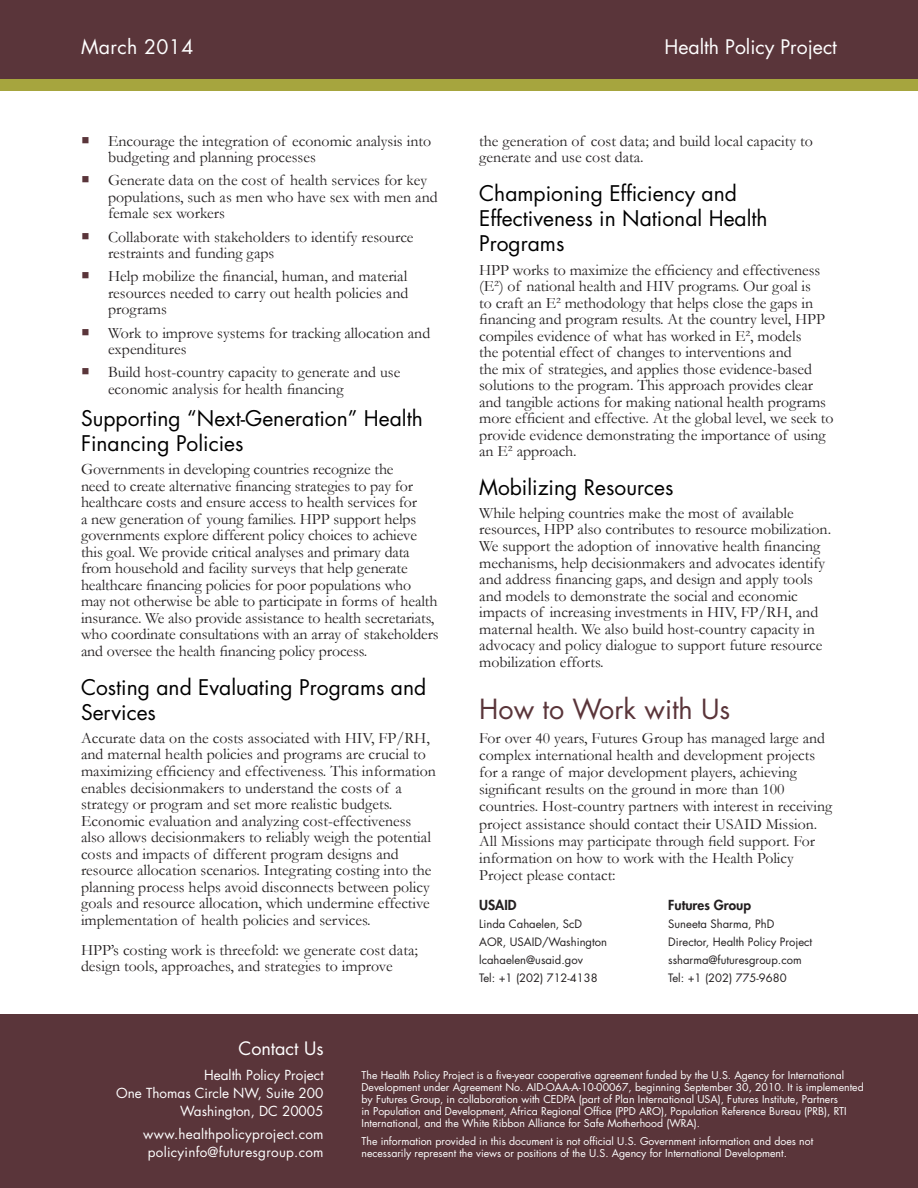
<style>
.page{position:relative;width:918px;height:1188px;background:#fff}
.page>*{position:absolute;margin:0;border:0;box-sizing:border-box;transform-origin:0 0}
.t1{font:27px "Futura Std";color:#5a353a}
.t2{font:21px/25.2px "Futura Std";color:#000}
.t3{font:19.5px "Futura Std";color:#fff}
.t4{font:19.5px "Futura Std";letter-spacing:.02em;color:#fff}
.t5{font:18px "Futura Std";color:#fff}
.t6{font:15.9px/16.5px "Garamond";color:#231f20}
.t7{font:15.75px/17.1px "Garamond";color:#231f20}
.t8{font:13.5px/18px "Futura Std";color:#fff;text-align:right}
.t9{font:13.5px/18px "Futura Std";letter-spacing:.02em;color:#fff;text-align:center}
.t10{font:800 13.5px "Futura Std";color:#231f20}
.t11{font:11.25px/18px "Futura Std";color:#231f20}
.t12{font:10.5px/11.9px "Futura Std";color:#fff}
</style>
<div class="page">
<div style="left:0;top:0;width:918px;height:80px;background:#5a353a"></div>
<div style="left:0;top:79px;width:918px;height:11px;background:#a6a53e"></div>
<div style="left:0;top:1014px;width:918px;height:174px;background:#5a353a"></div>
<p class="t4" style="left:81px;top:34px;width:114px">March 2014</p>
<p class="t3" style="left:665px;top:34px;width:174px">Health Policy Project</p>
<p class="t6" style="left:108px;top:132px;width:325px">Encourage the integration of economic analysis into budgeting and planning processes</p>
<p class="t6" style="left:108px;top:172px;width:331px">Generate data on the cost of health services for key populations, such as men who have sex with men and female sex workers</p>
<p class="t6" style="left:108px;top:228px;width:307px">Collaborate with stakeholders to identify resource restraints and funding gaps</p>
<p class="t6" style="left:108px;top:268px;width:302px;text-align:justify">Help mobilize the financial, human, and material resources needed to carry out health policies and programs</p>
<p class="t6" style="left:108px;top:324px;width:324px">Work to improve systems for tracking allocation and expenditures</p>
<p class="t6" style="left:108px;top:364px;width:294px">Build host-country capacity to generate and use economic analysis for health financing</p>
<h2 class="t2" style="left:81px;top:406px;width:343px">Supporting “Next-Generation” Health<br>Financing Policies</h2>
<p class="t6" style="left:81px;top:461px;width:359px">Governments in developing countries recognize the<br>need to create alternative financing strategies to pay for healthcare costs and ensure access to health services for<br>a new generation of young families. HPP support helps governments explore different policy choices to achieve this goal. We provide critical analyses and primary data from household and facility surveys that help generate healthcare financing policies for poor populations who may not otherwise be able to participate in forms of health insurance. We also provide assistance to health secretariats, who coordinate consultations with an array of stakeholders and oversee the health financing policy process.</p>
<h2 class="t2" style="left:81px;top:674px;width:347px">Costing and Evaluating Programs and<br>Services</h2>
<p class="t6" style="left:81px;top:729px;width:357px">Accurate data on the costs associated with HIV, FP/RH, and maternal health policies and programs are crucial to maximizing efficiency and effectiveness. This information enables decisionmakers to understand the costs of a strategy or program and set more realistic budgets.<br>Economic evaluation and analyzing cost-effectiveness also allows decisionmakers to reliably weigh the potential costs and impacts of different program designs and resource allocation scenarios. Integrating costing into the planning process helps avoid disconnects between policy goals and resource allocation, which undermine effective implementation of health policies and services.</p>
<p class="t6" style="left:81px;top:941px;width:338px">HPP’s costing work is threefold: we generate cost data; design tools, approaches, and strategies to improve</p>
<p class="t6" style="left:479px;top:132px;width:335px">the generation of cost data; and build local capacity to generate and use cost data.</p>
<h2 class="t2" style="left:479px;top:181px;width:290px">Championing Efficiency and<br>Effectiveness in National Health<br>Programs</h2>
<p class="t6" style="left:479px;top:261px;width:356px">HPP works to maximize the efficiency and effectiveness (E²) of national health and HIV programs. Our goal is<br>to craft an E² methodology that helps close the gaps in financing and program results. At the country level, HPP compiles evidence of what has worked in E², models<br>the potential effect of changes to interventions and<br>the mix of strategies, and applies those evidence-based solutions to the program. This approach provides clear and tangible actions for making national health programs more efficient and effective. At the global level, we seek to provide evidence demonstrating the importance of using an E² approach.</p>
<h2 class="t2" style="left:479px;top:475px;width:196px">Mobilizing Resources</h2>
<p class="t6" style="left:479px;top:504px;width:353px">While helping countries make the most of available resources, HPP also contributes to resource mobilization.<br>We support the adoption of innovative health financing mechanisms, help decisionmakers and advocates identify and address financing gaps, and design and apply tools and models to demonstrate the social and economic impacts of increasing investments in HIV, FP/RH, and maternal health. We also build host-country capacity in advocacy and policy dialogue to support future resource mobilization efforts.</p>
<h1 class="t1" style="left:479px;top:692px;width:253px">How to Work with Us</h1>
<p class="t7" style="left:479px;top:729px;width:354px">For over 40 years, Futures Group has managed large and complex international health and development projects for a range of major development players, achieving significant results on the ground in more than 100 countries. Host-country partners with interest in receiving project assistance should contact their USAID Mission.<br>All Missions may participate through field support. For information on how to work with the Health Policy Project please contact:</p>
<p class="t10" style="left:479px;top:896px;width:39px">USAID</p>
<p class="t11" style="left:479px;top:915px;width:129px">Linda Cahaelen, ScD<br>AOR, USAID/Washington lcahaelen@usaid.gov<br>Tel: +1 (202) 712-4138</p>
<p class="t10" style="left:668px;top:896px;width:84px">Futures Group</p>
<p class="t11" style="left:668px;top:915px;width:146px">Suneeta Sharma, PhD<br>Director, Health Policy Project ssharma@futuresgroup.com<br>Tel: +1 (202) 775-9680</p>
<p class="t5" style="left:238px;top:1037px;width:87px">Contact Us</p>
<p class="t8" style="left:116px;top:1066px;width:209px">Health Policy Project<br>One Thomas Circle NW, Suite 200<br>Washington, DC 20005</p>
<p class="t9" style="left:143px;top:1125px;width:182px">www.healthpolicyproject.com policyinfo@futuresgroup.com</p>
<p class="t12" style="left:362px;top:1070px;width:504px">The Health Policy Project is a five-year cooperative agreement funded by the U.S. Agency for International Development under Agreement No. AID-OAA-A-10-00067, beginning September 30, 2010. It is implemented by Futures Group, in collaboration with CEDPA (part of Plan International USA), Futures Institute, Partners<br>in Population and Development, Africa Regional Office (PPD ARO), Population Reference Bureau (PRB), RTI International, and the White Ribbon Alliance for Safe Motherhood (WRA).</p>
<p class="t12" style="left:362px;top:1136px;width:453px">The information provided in this document is not official U.S. Government information and does not necessarily represent the views or positions of the U.S. Agency for International Development.</p>
</div>
